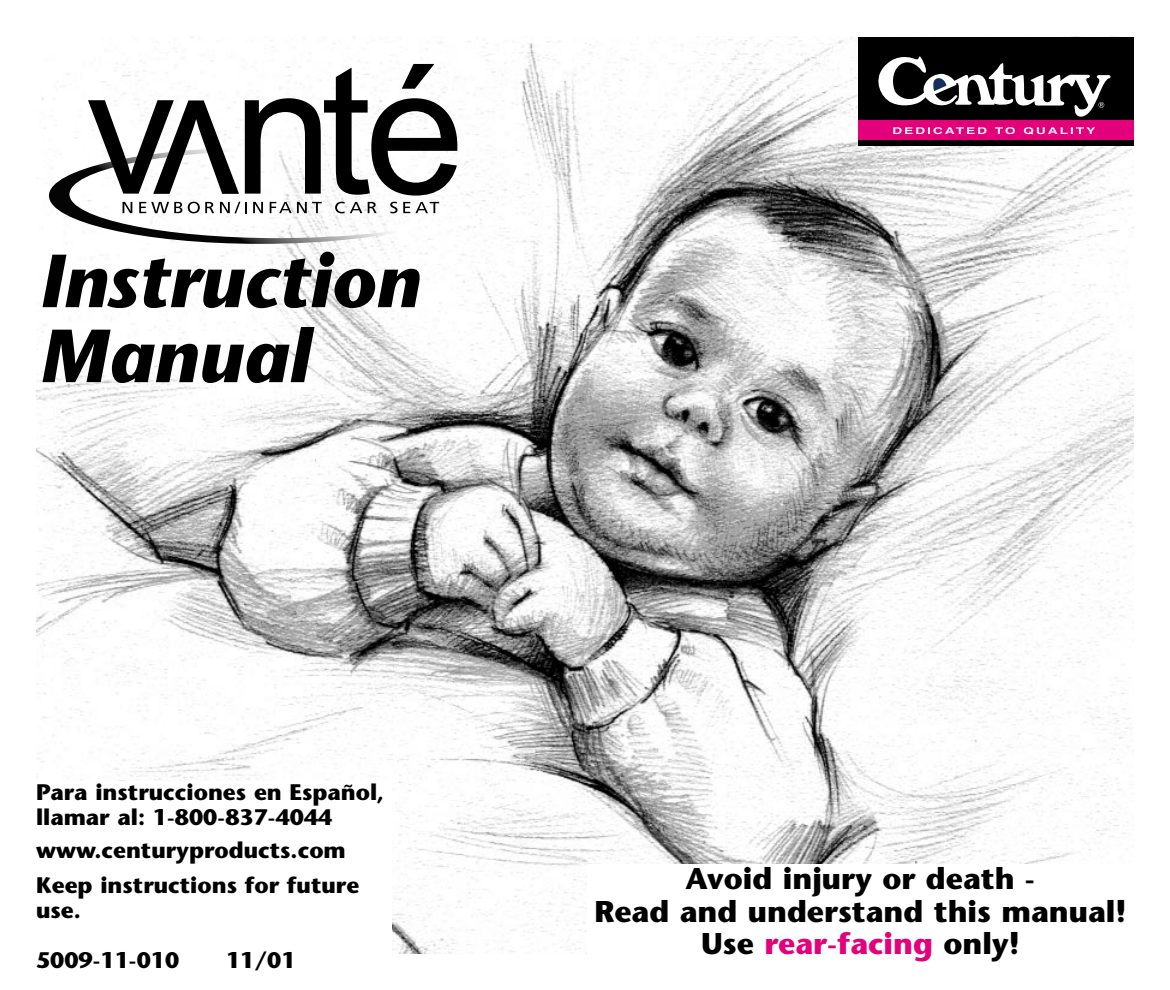
<style>
.page{position:relative;width:1170px;height:990px;background:#fff}
.page>*{position:absolute;margin:0;border:0;box-sizing:border-box;transform-origin:0 0}
.t1{font:italic 700 75px/75px "Stone Sans";color:#000}
.t2{font:700 30px/32.5px "Stone Sans";color:#000;text-align:center}
.t3{font:700 22.5px/25px "Stone Sans";color:#000}
.s1{color:#e3007b}
</style>
<div class="page">
<img style="left:36px;top:36px;width:1098px;height:918px">
<svg style="left:49px;top:64px;width:408px;height:180px"></svg>
<div style="left:859px;top:38px;width:275px;height:108px;background:#000"></div>
<div style="left:859px;top:121px;width:275px;height:19px;background:#e3007b"></div>
<svg style="left:878px;top:56px;width:233px;height:61px"></svg>
<svg style="left:893px;top:127px;width:202px;height:7px"></svg>
<div style="left:33px;top:781px;width:359px;height:195px;background:#fff"></div>
<div style="left:587px;top:865px;width:547px;height:105px;background:#fff"></div>
<h1 class="t1" style="left:38px;top:251px;width:383px">Instruction<br>Manual</h1>
<p class="t3" style="left:36px;top:782px;width:350px">Para instrucciones en Español, llamar al: 1-800-837-4044</p>
<p class="t3" style="left:36px;top:835px;width:325px;line-height:35px">www.centuryproducts.com<br>Keep instructions for future</p>
<p class="t3" style="left:36px;top:900px;width:46px">use.</p>
<p class="t3" style="left:36px;top:950px;width:145px">5009-11-010</p>
<p class="t3" style="left:226px;top:950px;width:71px">11/01</p>
<h2 class="t2" style="left:594px;top:866px;width:534px">Avoid injury or death -<br>Read and understand this manual!<br>Use <span class="s1">rear-facing</span> only!</h2>
</div>
